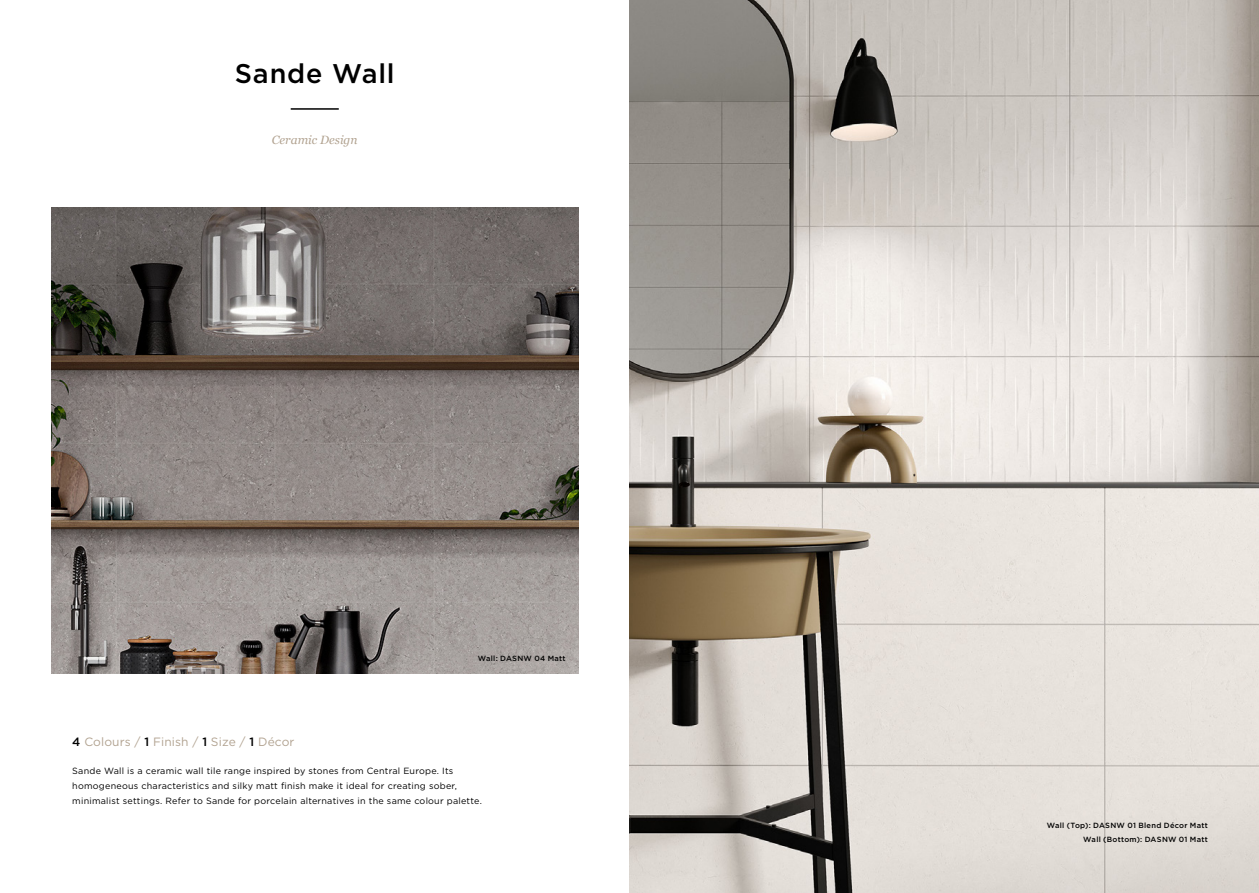
<style>
.page{position:relative;width:1259px;height:893px;background:#fff}
.page>*{position:absolute;margin:0;border:0;box-sizing:border-box;transform-origin:0 0}
.t1{font:500 27px "Gotham";letter-spacing:.03em;color:#000}
.t2{font:12px "Gotham";letter-spacing:.01em;color:#b2a391}
.hero_PF_serif_title{font:italic 12px "Georgia";color:#b2a391}
.hero_PF_serif_title-2{font:9px/15px "Gotham";letter-spacing:.025em;color:#000}
.t3{font:500 7.5px "Gotham";letter-spacing:.04em;color:#000}
.s1{font-weight:500;color:#000}
</style>
<div class="page">
<hr style="left:291px;top:108px;width:48px;height:2px;background:#000">
<img style="left:629px;top:0;width:630px;height:893px">
<img style="left:51px;top:207px;width:527px;height:467px">
<p class="t1" style="left:235px;top:55px;width:161px">Sande Wall</p>
<p class="hero_PF_serif_title" style="left:272px;top:132px;width:87px">Ceramic Design</p>
<p class="t3" style="left:478px;top:654px;width:89px">Wall: DASNW 04 Matt</p>
<p class="t2" style="left:72px;top:734px;width:224px"><span class="s1">4</span> Colours / <span class="s1">1</span> Finish / <span class="s1">1</span> Size / <span class="s1">1</span> Décor</p>
<p class="hero_PF_serif_title-2" style="left:72px;top:763px;width:411px">Sande Wall is a ceramic wall tile range inspired by stones from Central Europe. Its homogeneous characteristics and silky matt finish make it ideal for creating sober, minimalist settings. Refer to Sande for porcelain alternatives in the same colour palette.</p>
<p class="t3" style="left:1046px;top:821px;width:163px">Wall (Top): DASNW 01 Blend Décor Matt</p>
<p class="t3" style="left:1083px;top:834px;width:126px">Wall (Bottom): DASNW 01 Matt</p>
</div>
